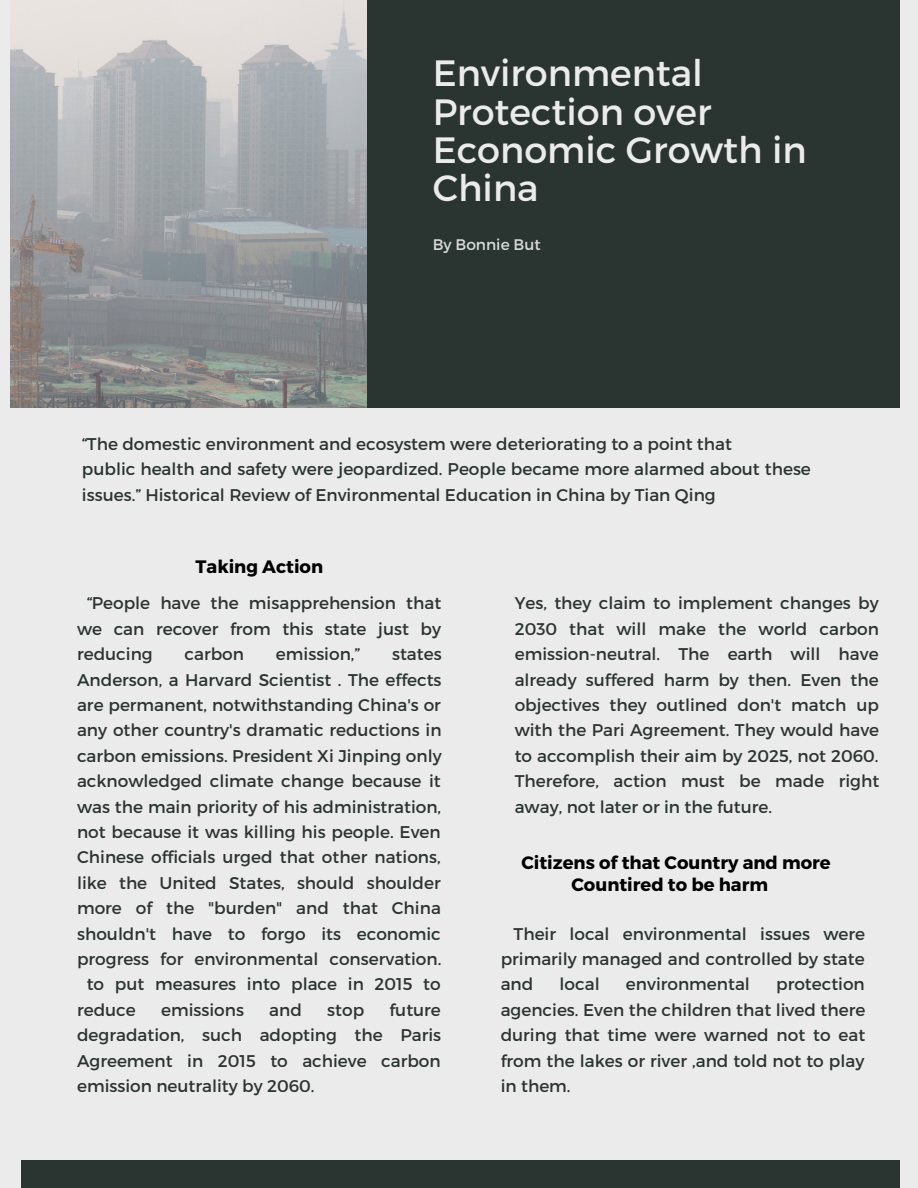
<style>
.page{position:relative;width:918px;height:1188px;background:#ebebeb}
.page>*{position:absolute;margin:0;border:0;box-sizing:border-box;transform-origin:0 0}
.t1{font:36.6px/38.2px "Montserrat";color:#ebebeb}
.t2{font:700 18px/22.5px "Montserrat";color:#000}
.t3{font:16.95px/25.3px "Montserrat";color:#2a3431;text-align:justify}
.t4{font:15.3px "Montserrat";color:#d9d9d9}
</style>
<div class="page">
<div style="left:21px;top:0;width:879px;height:408px;background:#2a3431"></div>
<div style="left:21px;top:1161px;width:879px;height:27px;background:#2a3431"></div>
<img style="left:11px;top:0;width:355px;height:408px">
<p class="t1" style="left:433px;top:52px;width:376px">Environmental<br>Protection over<br>Economic Growth in<br>China</p>
<p class="t4" style="left:433px;top:235px;width:110px">By Bonnie But</p>
<p class="t3" style="left:82px;top:430px;width:652px">“The domestic environment and ecosystem were deteriorating to a point that</p>
<p class="t3" style="left:82px;top:456px;width:730px">public health and safety were jeopardized. People became more alarmed about these issues.” Historical Review of Environmental Education in China by Tian Qing</p>
<p class="t2" style="left:196px;top:554px;width:129px">Taking Action</p>
<p class="t3" style="left:77px;top:590px;width:366px;text-indent:10px">“People have the misapprehension that we can recover from this state just by reducing</p>
<p class="t3" style="left:185px;top:641px;width:61px">carbon</p>
<p class="t3" style="left:276px;top:641px;width:86px">emission,”</p>
<p class="t3" style="left:392px;top:641px;width:51px">states</p>
<p class="t3" style="left:77px;top:666px;width:366px">Anderson, a Harvard Scientist . The effects</p>
<p class="t3" style="left:77px;top:691px;width:365px">are permanent, notwithstanding China's or</p>
<p class="t3" style="left:77px;top:717px;width:366px">any other country's dramatic reductions in</p>
<p class="t3" style="left:77px;top:742px;width:366px">carbon emissions. President Xi Jinping only</p>
<p class="t3" style="left:77px;top:768px;width:365px">acknowledged climate change because it</p>
<p class="t3" style="left:77px;top:793px;width:366px">was the main priority of his administration,</p>
<p class="t3" style="left:77px;top:818px;width:365px">not because it was killing his people. Even</p>
<p class="t3" style="left:77px;top:844px;width:365px">Chinese officials urged that other nations,</p>
<p class="t3" style="left:77px;top:869px;width:365px">like the United States, should shoulder</p>
<p class="t3" style="left:77px;top:895px;width:365px">more of the "burden" and that China</p>
<p class="t3" style="left:77px;top:920px;width:365px">shouldn't have to forgo its economic</p>
<p class="t3" style="left:77px;top:945px;width:366px">progress for environmental conservation.</p>
<p class="t3" style="left:87px;top:971px;width:356px">to put measures into place in 2015 to</p>
<p class="t3" style="left:77px;top:996px;width:60px">reduce</p>
<p class="t3" style="left:161px;top:996px;width:84px">emissions</p>
<p class="t3" style="left:269px;top:996px;width:34px">and</p>
<p class="t3" style="left:327px;top:996px;width:38px">stop</p>
<p class="t3" style="left:77px;top:996px;width:366px;text-indent:312px">future degradation, such adopting the Paris Agreement in 2015 to achieve carbon emission neutrality by 2060.</p>
<p class="t3" style="left:515px;top:590px;width:366px">Yes, they claim to implement changes by 2030 that will make the world carbon emission-neutral. The earth will have already suffered harm by then. Even the objectives they outlined don't match up with the Pari Agreement. They would have to accomplish their aim by 2025, not 2060.<br>Therefore, action must be made right away, not later or in the future.</p>
<p class="t2" style="left:572px;top:850px;width:261px;text-indent:-50px">Citizens of that Country and more<br>Countired to be harm</p>
<p class="t3" style="left:501px;top:920px;width:366px;text-indent:13px">Their local environmental issues were primarily managed and controlled by state and</p>
<p class="t3" style="left:501px;top:971px;width:366px;text-indent:275px">protection agencies. Even the children that lived there during that time were warned not to eat from the lakes or river ,and told not to play in them.</p>
<p class="t3" style="left:560px;top:971px;width:42px">local</p>
<p class="t3" style="left:626px;top:971px;width:126px">environmental</p>
</div>
